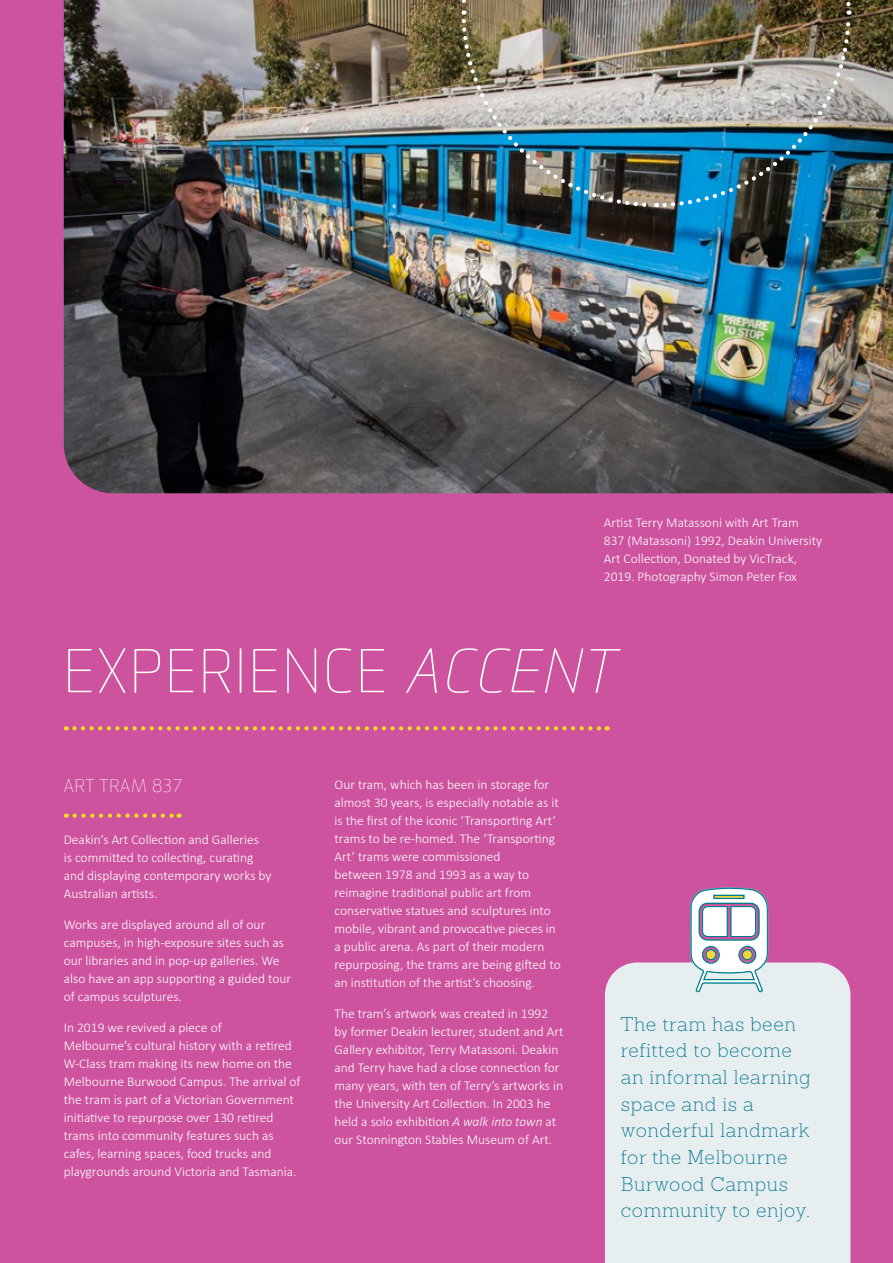
<style>
.page{position:relative;width:893px;height:1263px;background:#ce539e}
.page>*{position:absolute;margin:0;border:0;box-sizing:border-box;transform-origin:0 0}
.t1{font:100 60px "Sommet Rounded";letter-spacing:.05em;color:#fff}
.t2{font:200 19.35px/26.5px "Sanchez Slab";letter-spacing:.03em;color:#00748d}
.t3{font:100 18px "Sommet Rounded";letter-spacing:.05em;color:#fff}
.t4{font:300 13.5px/18px "Calibri";color:#fff}
.s1{font-style:italic}
</style>
<div class="page">
<div style="left:605px;top:962px;width:245px;height:301px;background:#e7eef0"></div>
<img style="left:64px;top:0;width:829px;height:493px">
<svg style="left:74px;top:726px;width:534px;height:4px"></svg>
<svg style="left:75px;top:813px;width:105px;height:5px"></svg>
<img style="left:459px;top:0;width:394px;height:209px">
<svg style="left:690px;top:887px;width:78px;height:106px;background:#ccd5dc"></svg>
<p class="t4" style="left:604px;top:514px;width:220px">Artist Terry Matassoni with Art Tram 837 (Matassoni) 1992, Deakin University Art Collection, Donated by VicTrack, 2019. Photography Simon Peter Fox</p>
<h1 class="t1" style="left:64px;top:636px;width:549px">EXPERIENCE <span class="s1">ACCENT</span></h1>
<h3 class="t3" style="left:64px;top:775px;width:119px">ART TRAM 837</h3>
<p class="t4" style="left:64px;top:831px;width:209px">Deakin’s Art Collection and Galleries<br>is committed to collecting, curating and displaying contemporary works by Australian artists.</p>
<p class="t4" style="left:64px;top:915px;width:229px">Works are displayed around all of our campuses, in high-exposure sites such as our libraries and in pop-up galleries. We also have an app supporting a guided tour of campus sculptures.</p>
<p class="t4" style="left:64px;top:1018px;width:238px">In 2019 we revived a piece of<br>Melbourne’s cultural history with a retired W-Class tram making its new home on the Melbourne Burwood Campus. The arrival of the tram is part of a Victorian Government initiative to repurpose over 130 retired trams into community features such as cafes, learning spaces, food trucks and playgrounds around Victoria and Tasmania.</p>
<p class="t4" style="left:334px;top:775px;width:228px">Our tram, which has been in storage for almost 30 years, is especially notable as it is the first of the iconic ‘Transporting Art’ trams to be re-homed. The ‘Transporting Art’ trams were commissioned<br>between 1978 and 1993 as a way to reimagine traditional public art from conservative statues and sculptures into mobile, vibrant and provocative pieces in a public arena. As part of their modern repurposing, the trams are being gifted to an institution of the artist’s choosing.</p>
<p class="t4" style="left:334px;top:1004px;width:231px">The tram’s artwork was created in 1992 by former Deakin lecturer, student and Art Gallery exhibitor, Terry Matassoni. Deakin and Terry have had a close connection for many years, with ten of Terry’s artworks in the University Art Collection. In 2003 he held a solo exhibition <span class="s1">A walk into town</span> at our Stonnington Stables Museum of Art.</p>
<h2 class="t2" style="left:621px;top:1011px;width:191px">The tram has been refitted to become an informal learning space and is a wonderful landmark for the Melbourne<br>Burwood Campus community to enjoy.</h2>
</div>
